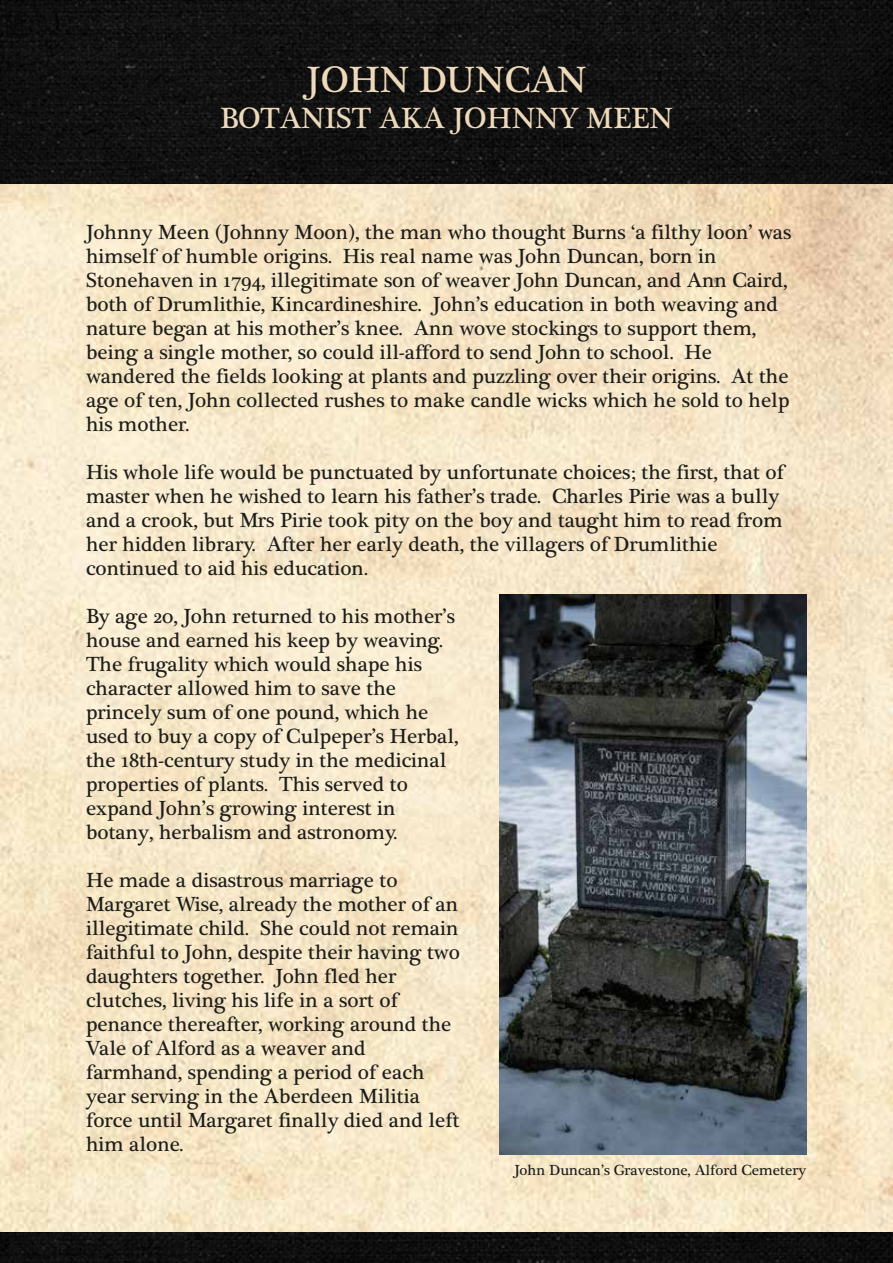
<style>
.page{position:relative;width:893px;height:1263px;background:#fff}
.page>*{position:absolute;margin:0;border:0;box-sizing:border-box;transform-origin:0 0}
.t1{font:37.5px "Plantagenet Cherokee";color:#eedabb}
.t2{font:30px "Plantagenet Cherokee";color:#eedabb}
.t3{font:21px/24px "Plantagenet Cherokee";color:#1d1d1b}
.t4{font:15px "Plantagenet Cherokee";color:#1d1d1b}
</style>
<div class="page">
<img style="left:0;top:183px;width:893px;height:1050px">
<img style="left:0;top:0;width:893px;height:183px">
<img style="left:0;top:1233px;width:893px;height:30px">
<img style="left:499px;top:595px;width:307px;height:559px">
<h1 class="t1" style="left:306px;top:57px;width:282px">JOHN DUNCAN</h1>
<h2 class="t2" style="left:220px;top:100px;width:454px">BOTANIST AKA JOHNNY MEEN</h2>
<p class="t3" style="left:86px;top:221px;width:707px">Johnny Meen (Johnny Moon), the man who thought Burns ‘a filthy loon’ was himself of humble origins. His real name was John Duncan, born in Stonehaven in 1794, illegitimate son of weaver John Duncan, and Ann Caird, both of Drumlithie, Kincardineshire. John’s education in both weaving and nature began at his mother’s knee. Ann wove stockings to support them, being a single mother, so could ill-afford to send John to school. He wandered the fields looking at plants and puzzling over their origins. At the age of ten, John collected rushes to make candle wicks which he sold to help his mother.</p>
<p class="t3" style="left:86px;top:461px;width:699px">His whole life would be punctuated by unfortunate choices; the first, that of master when he wished to learn his father’s trade. Charles Pirie was a bully and a crook, but Mrs Pirie took pity on the boy and taught him to read from her hidden library. After her early death, the villagers of Drumlithie continued to aid his education.</p>
<p class="t3" style="left:86px;top:605px;width:374px">By age 20, John returned to his mother’s house and earned his keep by weaving.<br>The frugality which would shape his character allowed him to save the princely sum of one pound, which he used to buy a copy of Culpeper’s Herbal, the 18th-century study in the medicinal properties of plants. This served to expand John’s growing interest in botany, herbalism and astronomy.</p>
<p class="t3" style="left:86px;top:869px;width:375px">He made a disastrous marriage to Margaret Wise, already the mother of an illegitimate child. She could not remain faithful to John, despite their having two daughters together. John fled her clutches, living his life in a sort of penance thereafter, working around the Vale of Alford as a weaver and farmhand, spending a period of each year serving in the Aberdeen Militia force until Margaret finally died and left him alone.</p>
<p class="t4" style="left:514px;top:1161px;width:293px">John Duncan’s Gravestone, Alford Cemetery</p>
</div>
